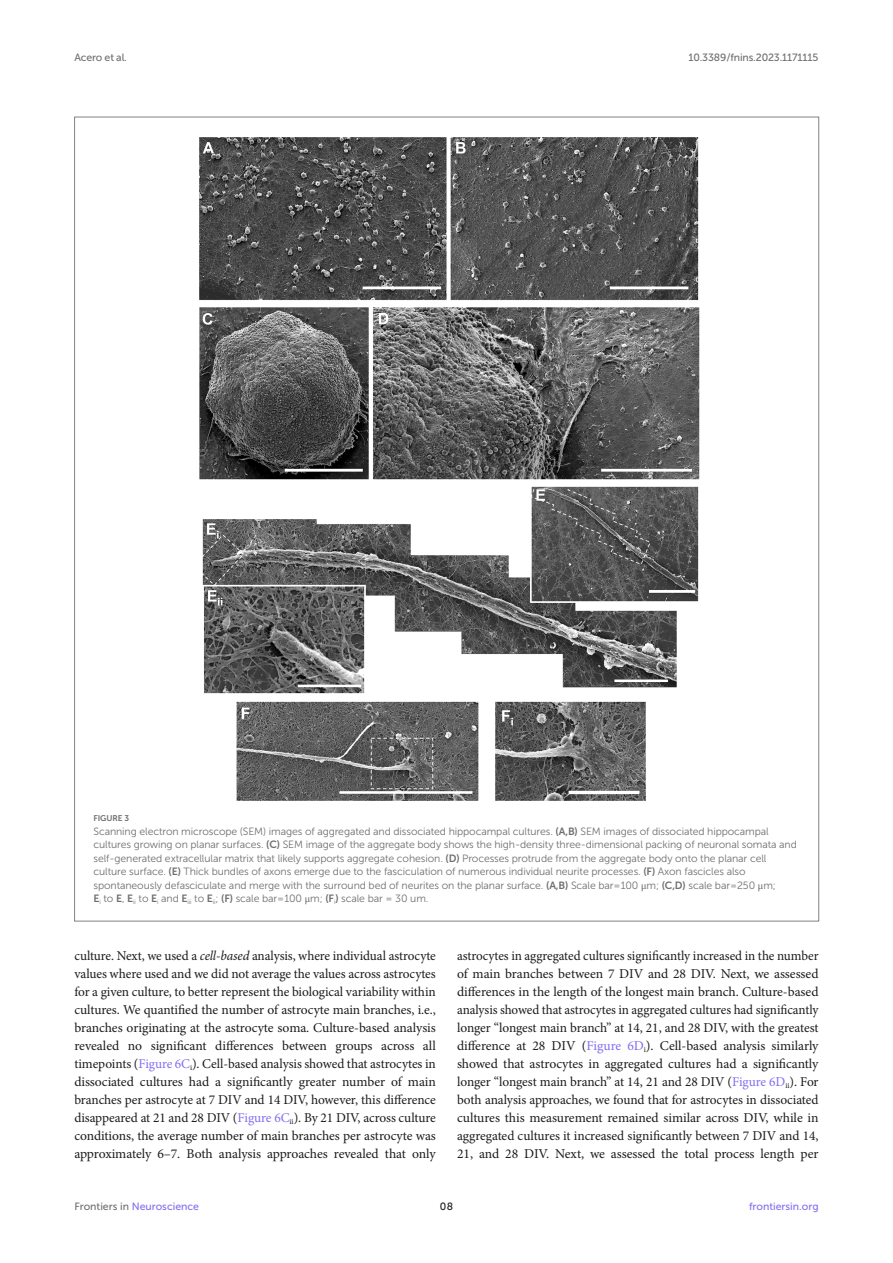
<style>
.page{position:relative;width:893px;height:1263px;background:#fff}
.page>*{position:absolute;margin:0;border:0;box-sizing:border-box;transform-origin:0 0}
.TEXT{font:13.5px/18px "Minion Pro";letter-spacing:-.005em;color:#1b1c1b;text-align:justify}
.FIG_LEG{font:10.5px/13.5px "Museo Sans 300";letter-spacing:-.01em;color:#706f70}
.t1{font:10.5px "Museo Sans 500";color:#856df0}
.t2{font:10.5px "Museo Sans 500";letter-spacing:-.015em;color:#706f70}
.t3{font:10.5px "Museo Sans 500";color:#1b1c1b}
.FIG_HD{font:8.25px "Museo Sans 700";letter-spacing:-.01em;color:#706f70}
.s1{font-family:"Museo Sans 700"}
.s2{font-family:"STIX General"}
.s3{font-style:italic}
.s4{color:#856df0}
.s5{color:#706f70}
</style>
<div class="page">
<img style="left:199px;top:137px;width:501px;height:664px">
<p class="t2" style="left:74px;top:51px;width:54px">Acero et al.</p>
<p class="t2" style="left:688px;top:51px;width:132px">10.3389/fnins.2023.1171115</p>
<p class="FIG_HD" style="left:94px;top:814px;width:37px">FIGURE 3</p>
<p class="FIG_LEG" style="left:94px;top:824px;width:705px">Scanning electron microscope (SEM) images of aggregated and dissociated hippocampal cultures. <span class="s1">(A,B)</span> SEM images of dissociated hippocampal cultures growing on planar surfaces. <span class="s1">(C)</span> SEM image of the aggregate body shows the high-density three-dimensional packing of neuronal somata and self-generated extracellular matrix that likely supports aggregate cohesion. <span class="s1">(D)</span> Processes protrude from the aggregate body onto the planar cell culture surface. <span class="s1">(E)</span> Thick bundles of axons emerge due to the fasciculation of numerous individual neurite processes. <span class="s1">(F)</span> Axon fascicles also spontaneously defasciculate and merge with the surround bed of neurites on the planar surface. <span class="s1">(A,B)</span> Scale bar = 100 <span class="s2">μ</span>m; <span class="s1">(C,D)</span> scale bar = 250 <span class="s2">μ</span>m;<br><span class="s1">E</span><sub>i</sub> to <span class="s1">E</span>, <span class="s1">E</span><sub>ii</sub> to <span class="s1">E</span><sub>i</sub> and <span class="s1">E</span><sub>iii</sub> to <span class="s1">E</span><sub>ii</sub>; <span class="s1">(F)</span> scale bar = 100 <span class="s2">μ</span>m; <span class="s1">(F</span><sub>i</sub><span class="s1">)</span> scale bar = 30 um.</p>
<p class="TEXT" style="left:74px;top:947px;width:363px">culture. Next, we used a <span class="s3">cell-based</span> analysis, where individual astrocyte values where used and we did not average the values across astrocytes for a given culture, to better represent the biological variability within cultures. We quantified the number of astrocyte main branches, i.e., branches originating at the astrocyte soma. Culture-based analysis revealed no significant differences between groups across all timepoints (<span class="s4">Figure 6C</span><sub>i</sub>). Cell-based analysis showed that astrocytes in dissociated cultures had a significantly greater number of main branches per astrocyte at 7 DIV and 14 DIV, however, this difference disappeared at 21 and 28 DIV (<span class="s4">Figure 6C</span><sub>ii</sub>). By 21 DIV, across culture conditions, the average number of main branches per astrocyte was approximately 6–7. Both analysis approaches revealed that only</p>
<p class="TEXT" style="left:457px;top:947px;width:363px">astrocytes in aggregated cultures significantly increased in the number of main branches between 7 DIV and 28 DIV. Next, we assessed differences in the length of the longest main branch. Culture-based analysis showed that astrocytes in aggregated cultures had significantly longer “longest main branch” at 14, 21, and 28 DIV, with the greatest difference at 28 DIV (<span class="s4">Figure 6D</span><sub>i</sub>). Cell-based analysis similarly showed that astrocytes in aggregated cultures had a significantly longer “longest main branch” at 14, 21 and 28 DIV (<span class="s4">Figure 6D</span><sub>ii</sub>). For both analysis approaches, we found that for astrocytes in dissociated cultures this measurement remained similar across DIV, while in aggregated cultures it increased significantly between 7 DIV and 14, 21, and 28 DIV. Next, we assessed the total process length per</p>
<p class="t1" style="left:74px;top:1200px;width:126px"><span class="s5">Frontiers in</span> Neuroscience</p>
<p class="t3" style="left:440px;top:1200px;width:15px">08</p>
<p class="t1" style="left:749px;top:1200px;width:71px">frontiersin.org</p>
</div>
